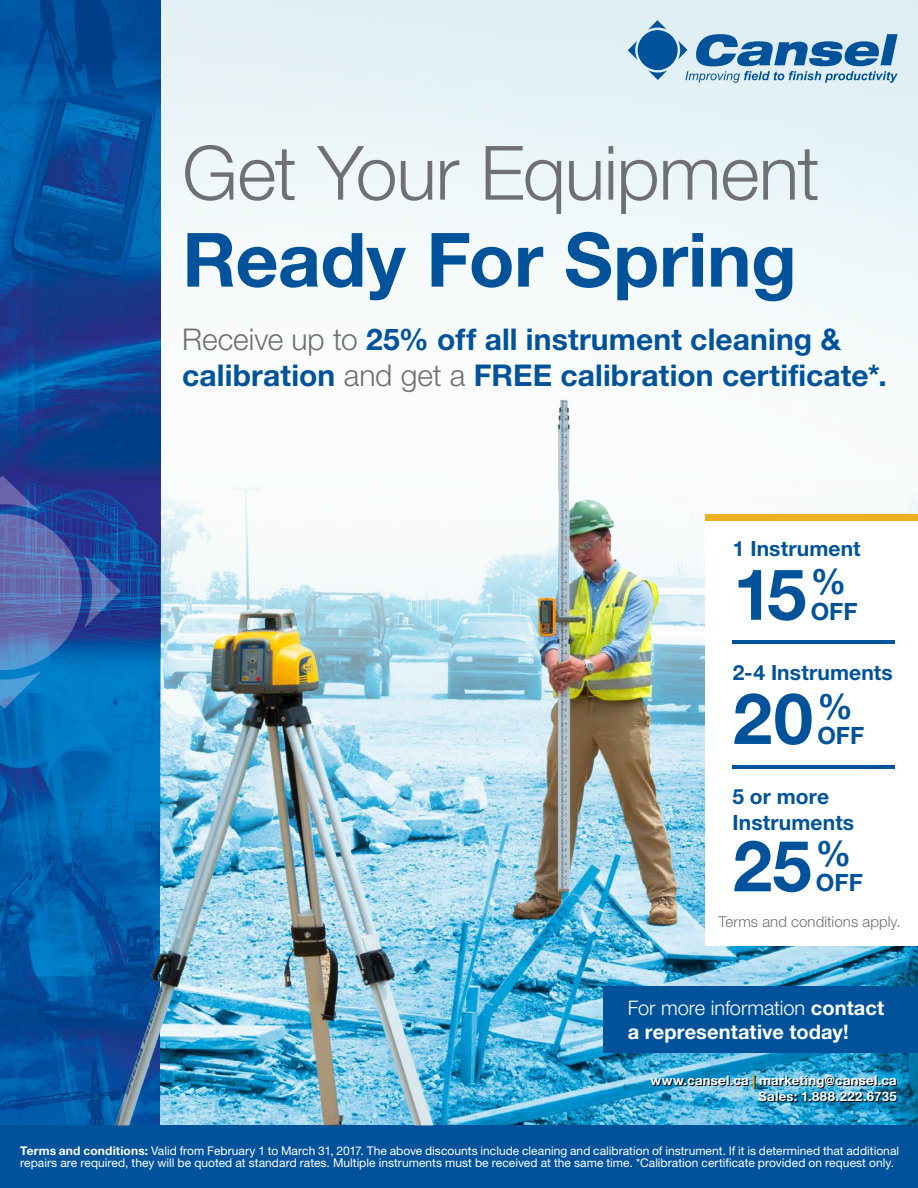
<style>
.page{position:relative;width:918px;height:1188px;background:#fff}
.page>*{position:absolute;margin:0;border:0;box-sizing:border-box;transform-origin:0 0}
.t1{font:300 75px "Helvetica Neue LT Std";letter-spacing:-.015em;color:#6f7074}
.t2{font:700 75px "Helvetica Neue LT Std";letter-spacing:-.005em;color:#00539b}
.t3{font:700 70.95px "Helvetica Neue LT Std";color:#00539b}
.t4{font:700 30px/36px "Helvetica Neue LT Std";letter-spacing:.005em;color:#00539b}
.t5{font:700 23.85px "Helvetica Neue LT Std";color:#00539b}
.t6{font:700 21px/25.2px "Helvetica Neue LT Std";letter-spacing:.005em;color:#00539b}
.t7{font:700 19.95px/24px "Helvetica Neue LT Std";letter-spacing:.005em;color:#fff}
.t8{font:300 15px "Helvetica Neue LT Std";letter-spacing:.005em;color:#6f7074}
.t9{font:700 13.2px/15.8px "Helvetica Neue LT Std";letter-spacing:.02em;color:#fff;text-align:right}
.t10{font:12px/12.8px "Helvetica Neue LT Std";letter-spacing:.005em;color:#fff}
.s1{font-weight:300;color:#6f7074}
.s2{font-weight:300}
.s3{color:#ecb020}
.s4{font-weight:700}
</style>
<div class="page">
<img style="left:160px;top:0;width:758px;height:339px">
<img style="left:0;top:0;width:160px;height:1125px">
<img style="left:160px;top:339px;width:758px;height:786px">
<div style="left:638px;top:30px;width:40px;height:40px;background:#00539b;border-radius:50%"></div>
<svg style="left:648px;top:70px;width:19px;height:10px"></svg>
<svg style="left:648px;top:20px;width:19px;height:10px"></svg>
<svg style="left:628px;top:41px;width:10px;height:19px"></svg>
<svg style="left:678px;top:34px;width:220px;height:49px;background:#88b1d1"></svg>
<div style="left:0;top:1125px;width:918px;height:63px;background:#00539b"></div>
<div style="left:705px;top:514px;width:213px;height:432px;background:#fff"></div>
<div style="left:705px;top:514px;width:213px;height:7px;background:#ecb020"></div>
<hr style="left:732px;top:765px;width:163px;height:3px;background:#00539b">
<hr style="left:732px;top:641px;width:163px;height:3px;background:#00539b">
<div style="left:604px;top:987px;width:314px;height:66px;background:#00539b"></div>
<img style="left:513px;top:401px;width:47px;height:517px">
<h1 class="t1" style="left:182px;top:127px;width:639px">Get Your Equipment</h1>
<h1 class="t2" style="left:182px;top:214px;width:616px">Ready For Spring</h1>
<h3 class="t4" style="left:182px;top:320px;width:706px"><span class="s1">Receive up to</span> 25% off all instrument cleaning &amp; calibration <span class="s1">and get a</span> FREE calibration certificate*.</h3>
<h3 class="t6" style="left:733px;top:535px;width:129px">1 Instrument</h3>
<h2 class="t3" style="left:733px;top:551px;width:114px">15<sup>%</sup></h2>
<h3 class="t5" style="left:811px;top:596px;width:48px">OFF</h3>
<h3 class="t6" style="left:733px;top:660px;width:161px">2-4 Instruments</h3>
<h2 class="t3" style="left:733px;top:675px;width:121px">20<sup>%</sup></h2>
<h3 class="t5" style="left:817px;top:721px;width:48px">OFF</h3>
<h3 class="t6" style="left:732px;top:784px;width:123px">5 or more<br>Instruments</h3>
<h2 class="t3" style="left:733px;top:822px;width:120px">25<sup>%</sup></h2>
<h3 class="t5" style="left:816px;top:868px;width:48px">OFF</h3>
<p class="t8" style="left:718px;top:913px;width:184px">Terms and conditions apply.</p>
<h3 class="t7" style="left:628px;top:995px;width:258px"><span class="s2">For more information</span> contact a representative today!</h3>
<p class="t9" style="left:650px;top:1072px;width:248px">www.cansel.ca <span class="s3">|</span> marketing@cansel.ca<br>Sales: 1.888.222.6735</p>
<p class="t10" style="left:20px;top:1144px;width:880px"><span class="s4">Terms and conditions:</span> Valid from February 1 to March 31, 2017. The above discounts include cleaning and calibration of instrument. If it is determined that additional repairs are required, they will be quoted at standard rates. Multiple instruments must be received at the same time. *Calibration certificate provided on request only.</p>
</div>
